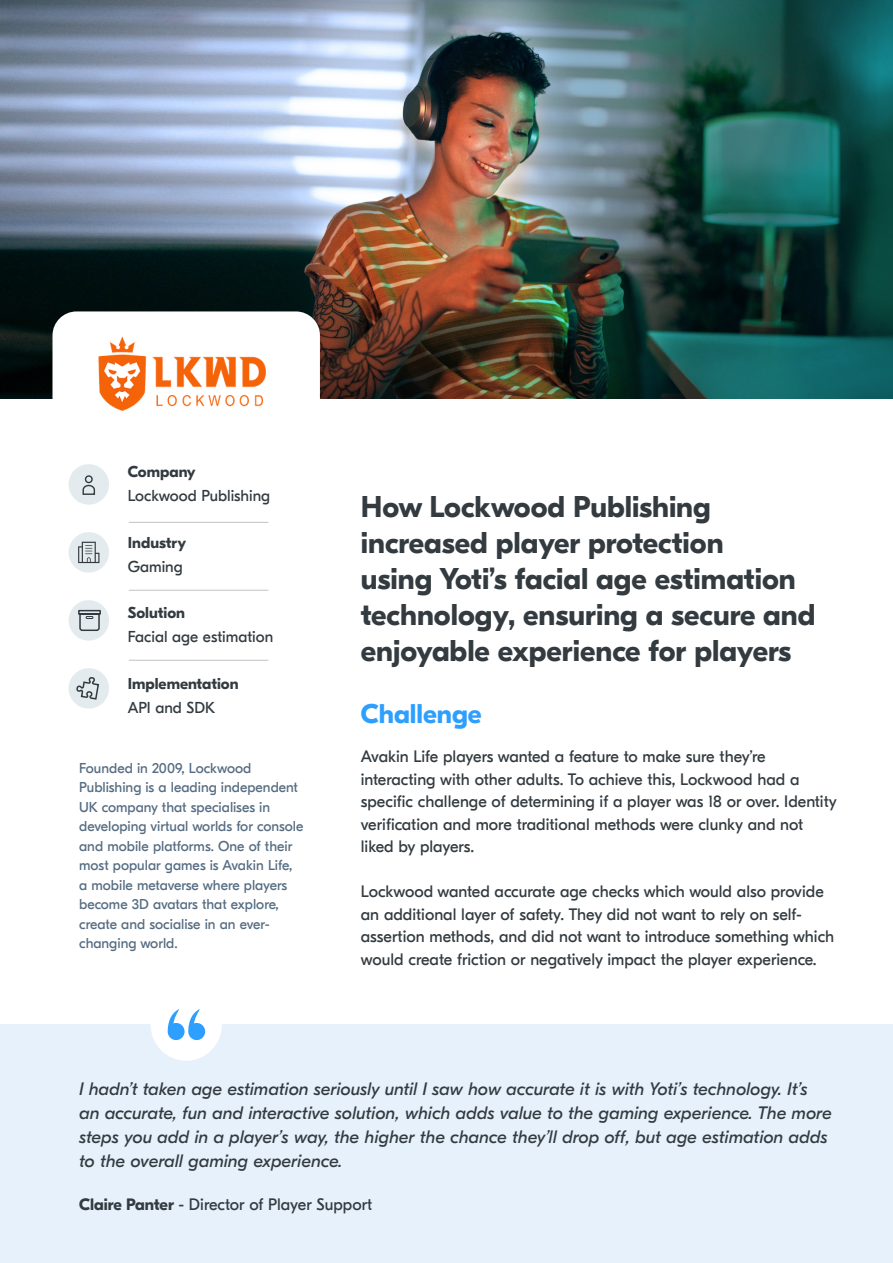
<style>
.page{position:relative;width:893px;height:1263px;background:#fff}
.page>*{position:absolute;margin:0;border:0;box-sizing:border-box;transform-origin:0 0}
.t1{font:700 30px/36px "GT Eesti Display";color:#333b40}
.t2{font:700 27px "GT Eesti Display";color:#2d9fff}
.t3{font:italic 18px/24px "GT Eesti Display";color:#333b40}
.t4{font:16.5px/22.5px "GT Eesti Display";color:#333b40}
.t5{font:15.75px "GT Eesti Display";color:#333b40}
.t6{font:700 15.75px "GT Eesti Display";color:#333b40}
.t7{font:14.25px/19.5px "GT Eesti Display";color:#556c82}
.s1{font-weight:700}
</style>
<div class="page">
<img style="left:0;top:0;width:893px;height:399px">
<div style="left:52px;top:311px;width:268px;height:468px;background:#fff;border-radius:24px"></div>
<img style="left:98px;top:336px;width:168px;height:75px">
<div style="left:69px;top:464px;width:40px;height:41px;background:#e3ebee;border-radius:50%"></div>
<div style="left:69px;top:532px;width:40px;height:41px;background:#e3ebee;border-radius:50%"></div>
<div style="left:69px;top:600px;width:40px;height:41px;background:#e3ebee;border-radius:50%"></div>
<div style="left:69px;top:668px;width:40px;height:41px;background:#e3ebee;border-radius:50%"></div>
<hr style="left:129px;top:522px;width:139px;height:1px;background:#bfc2c4">
<hr style="left:129px;top:590px;width:139px;height:1px;background:#bfc2c4">
<hr style="left:129px;top:660px;width:139px;height:1px;background:#bfc2c4">
<svg style="left:82px;top:475px;width:13px;height:20px"></svg>
<svg style="left:78px;top:542px;width:21px;height:21px"></svg>
<svg style="left:78px;top:609px;width:23px;height:22px"></svg>
<svg style="left:76px;top:677px;width:23px;height:23px"></svg>
<div style="left:0;top:1024px;width:893px;height:239px;background:#e6f1fc"></div>
<div style="left:151px;top:988px;width:71px;height:73px;background:#fff;border-radius:50%"></div>
<svg style="left:167px;top:1009px;width:39px;height:32px"></svg>
<p class="t6" style="left:128px;top:463px;width:69px">Company</p>
<p class="t5" style="left:128px;top:487px;width:144px">Lockwood Publishing</p>
<p class="t6" style="left:128px;top:534px;width:60px">Industry</p>
<p class="t5" style="left:128px;top:558px;width:56px">Gaming</p>
<p class="t6" style="left:128px;top:604px;width:59px">Solution</p>
<p class="t5" style="left:128px;top:628px;width:147px">Facial age estimation</p>
<p class="t6" style="left:128px;top:675px;width:112px">Implementation</p>
<p class="t5" style="left:128px;top:699px;width:89px">API and SDK</p>
<p class="t7" style="left:79px;top:758px;width:226px">Founded in 2009, Lockwood<br>Publishing is a leading independent<br>UK company that specialises in developing virtual worlds for console and mobile platforms. One of their most popular games is Avakin Life, a mobile metaverse where players become 3D avatars that explore, create and socialise in an ever&shy;changing world.</p>
<h1 class="t1" style="left:361px;top:490px;width:456px">How Lockwood Publishing increased player protection<br>using Yoti’s facial age estimation technology, ensuring a secure and enjoyable experience for players</h1>
<h2 class="t2" style="left:361px;top:699px;width:122px">Challenge</h2>
<p class="t4" style="left:361px;top:746px;width:477px">Avakin Life players wanted a feature to make sure they’re interacting with other adults. To achieve this, Lockwood had a specific challenge of determining if a player was 18 or over. Identity verification and more traditional methods were clunky and not liked by players.</p>
<p class="t4" style="left:361px;top:881px;width:475px">Lockwood wanted accurate age checks which would also provide an additional layer of safety. They did not want to rely on self&shy;assertion methods, and did not want to introduce something which would create friction or negatively impact the player experience.</p>
<p class="t3" style="left:79px;top:1078px;width:754px">I hadn’t taken age estimation seriously until I saw how accurate it is with Yoti’s technology. It’s an accurate, fun and interactive solution, which adds value to the gaming experience. The more steps you add in a player’s way, the higher the chance they’ll drop off, but age estimation adds to the overall gaming experience.</p>
<p class="t4" style="left:79px;top:1194px;width:295px"><span class="s1">Claire Panter</span> - Director of Player Support</p>
</div>
